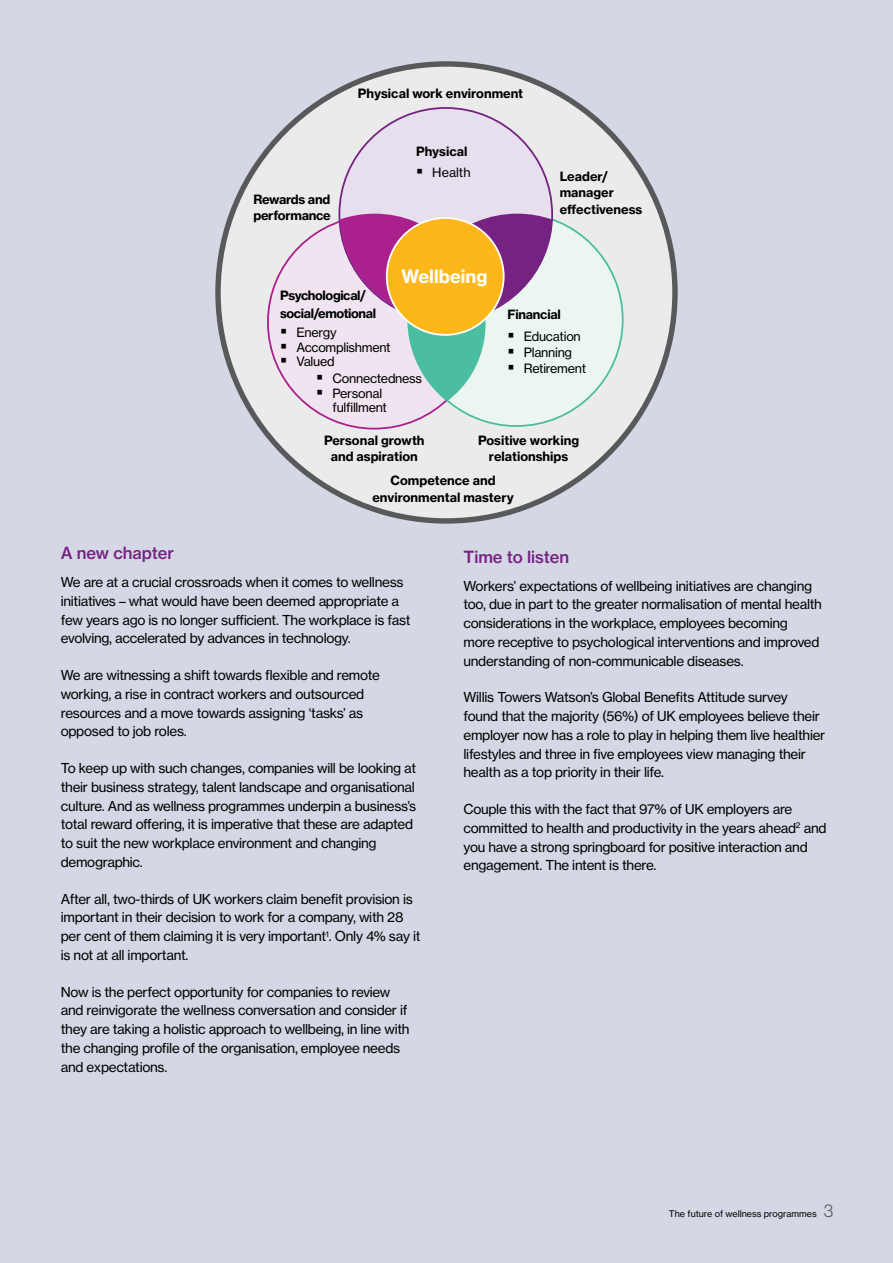
<style>
.page{position:relative;width:893px;height:1263px;background:#d5d8e4}
.page>*{position:absolute;margin:0;border:0;box-sizing:border-box;transform-origin:0 0}
.t1{font:18px "N Haas Grotesk TX Std 75 Bd";color:#fff}
.t2{font:16.5px "N Haas Grotesk TX Std 65 Md";color:#762283}
.t3{font:13.5px/18.8px "N Haas Grotesk TX Std 55 Rg";letter-spacing:-.02em;color:#000}
.t4{font:12.6px/16.2px "N Haas Grotesk TX Std 75 Bd";color:#000;text-align:center}
.t5{font:12.6px/14.4px "N Haas Grotesk TX Std 55 Rg";letter-spacing:-.02em;color:#000}
.t6{font:12.6px/16.2px "N Haas Grotesk TX Std 75 Bd";letter-spacing:-.02em;color:#000}
.t7{font:12.6px/18px "N Haas Grotesk TX Std 75 Bd";letter-spacing:-.03em;color:#000}
.t8{font:9px "N Haas Grotesk TX Std 55 Rg";color:#000}
.s1{font-family:"N Haas Grotesk DS Std 45 Lt";font-size:18px;color:#58595b}
</style>
<div class="page">
<div style="left:218px;top:64px;width:457px;height:457px;background:#ebebec;border-radius:50%"></div>
<div style="left:410px;top:213px;width:213px;height:213px;background:#ecf6f1;border-radius:50%"></div>
<div style="left:268px;top:216px;width:213px;height:213px;background:#f0e4f1;border-radius:50%"></div>
<div style="left:339px;top:108px;width:213px;height:213px;background:#e7dfed;border-radius:50%"></div>
<svg style="left:340px;top:214px;width:212px;height:187px"></svg>
<p class="t6" style="left:253px;top:191px;width:79px">Rewards and performance</p>
<p class="t4" style="left:358px;top:85px;width:167px">Physical work environment</p>
<p class="t4" style="left:416px;top:143px;width:53px">Physical</p>
<p class="t5" style="left:432px;top:165px;width:40px">Health</p>
<h1 class="t1" style="left:402px;top:265px;width:87px">Wellbeing</h1>
<p class="t4" style="left:560px;top:168px;width:84px;text-align:left">Leader/ manager effectiveness</p>
<p class="t7" style="left:280px;top:286px;width:98px">Psychological/ social/emotional</p>
<p class="t5" style="left:296px;top:326px;width:96px">Energy<br>Accomplishment<br>Valued</p>
<p class="t5" style="left:332px;top:372px;width:91px">Connectedness<br>Personal fulfillment</p>
<p class="t6" style="left:508px;top:306px;width:55px">Financial</p>
<p class="t5" style="left:524px;top:328px;width:64px;line-height:16.2px">Education<br>Planning<br>Retirement</p>
<p class="t4" style="left:478px;top:432px;width:103px">Positive working relationships</p>
<p class="t4" style="left:324px;top:432px;width:102px">Personal growth and aspiration</p>
<p class="t4" style="left:372px;top:473px;width:143px">Competence and environmental mastery</p>
<p class="t2" style="left:61px;top:543px;width:115px">A new chapter</p>
<p class="t3" style="left:61px;top:573px;width:351px">We are at a crucial crossroads when it comes to wellness initiatives – what would have been deemed appropriate a few years ago is no longer sufficient. The workplace is fast evolving, accelerated by advances in technology.</p>
<p class="t3" style="left:61px;top:666px;width:321px">We are witnessing a shift towards flexible and remote working, a rise in contract workers and outsourced resources and a move towards assigning ‘tasks’ as opposed to job roles.</p>
<p class="t3" style="left:61px;top:759px;width:357px">To keep up with such changes, companies will be looking at their business strategy, talent landscape and organisational culture. And as wellness programmes underpin a business’s total reward offering, it is imperative that these are adapted to suit the new workplace environment and changing demographic.</p>
<p class="t3" style="left:61px;top:889px;width:361px">After all, two-thirds of UK workers claim benefit provision is important in their decision to work for a company, with 28 per cent of them claiming it is very important<sup>1</sup>. Only 4% say it is not at all important.</p>
<p class="t3" style="left:61px;top:982px;width:350px">Now is the perfect opportunity for companies to review and reinvigorate the wellness conversation and consider if they are taking a holistic approach to wellbeing, in line with the changing profile of the organisation, employee needs and expectations.</p>
<p class="t2" style="left:463px;top:546px;width:107px">Time to listen</p>
<p class="t3" style="left:463px;top:576px;width:360px">Workers’ expectations of wellbeing initiatives are changing too, due in part to the greater normalisation of mental health considerations in the workplace, employees becoming more receptive to psychological interventions and improved understanding of non-communicable diseases.</p>
<p class="t3" style="left:463px;top:688px;width:363px">Willis Towers Watson’s Global Benefits Attitude survey found that the majority (56%) of UK employees believe their employer now has a role to play in helping them live healthier lifestyles and three in five employees view managing their health as a top priority in their life.</p>
<p class="t3" style="left:463px;top:800px;width:365px">Couple this with the fact that 97% of UK employers are committed to health and productivity in the years ahead<sup>2</sup> and you have a strong springboard for positive interaction and engagement. The intent is there.</p>
<p class="t8" style="left:669px;top:1208px;width:166px">The future of wellness programmes <span class="s1">3</span></p>
<p class="t8" style="left:728px;top:1208px;width:90px">Risk Index Deep Dive</p>
</div>
